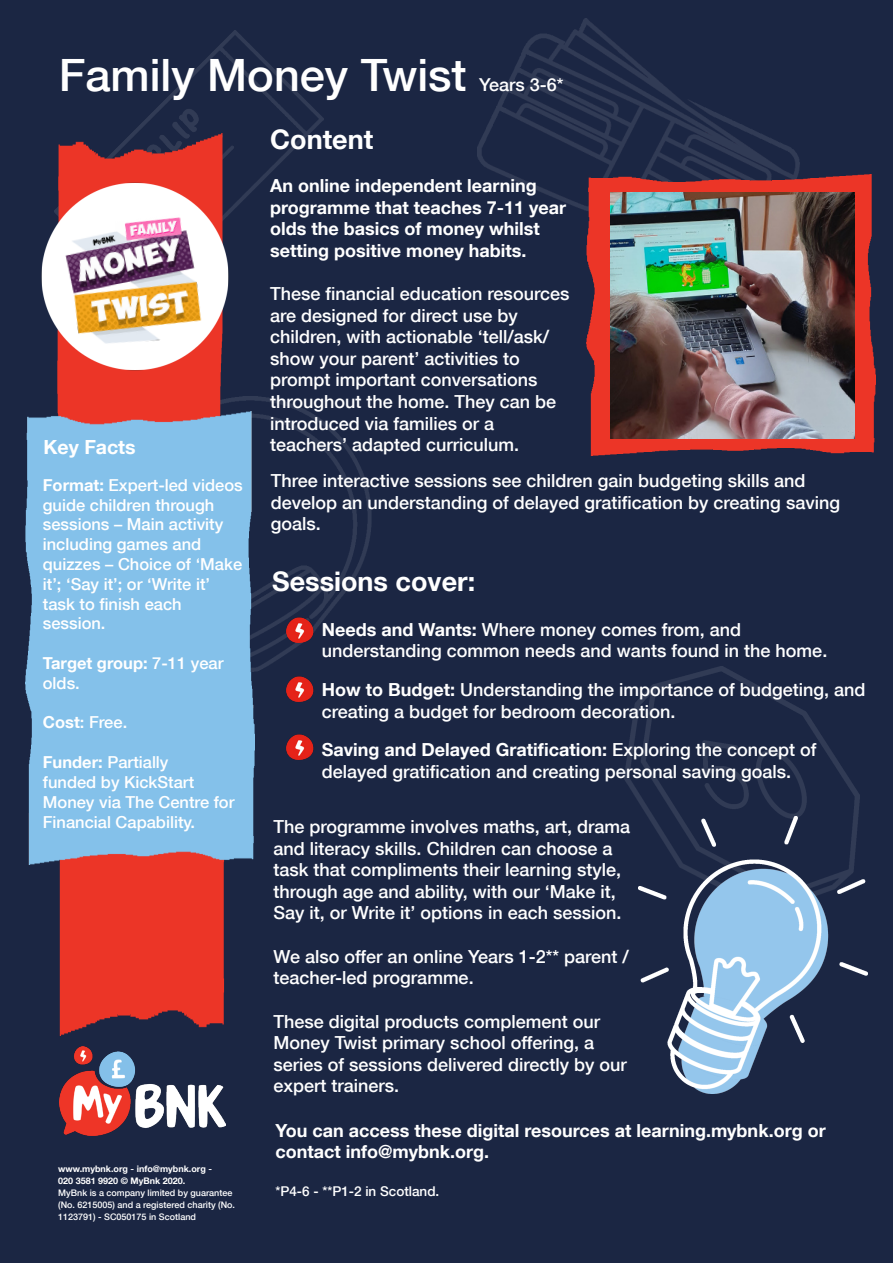
<style>
.page{position:relative;width:893px;height:1263px;background:#1b2643}
.page>*{position:absolute;margin:0;border:0;box-sizing:border-box;transform-origin:0 0}
.t1{font:500 44.55px "Helvetica Neue LT Com";color:#fff}
.t2{font:700 27px "Helvetica Neue LT Com";color:#fff}
.t3{font:700 19.5px "Helvetica Neue LT Com";color:#fff}
.t4{font:500 18px/21.6px "Helvetica Neue LT Com";color:#fff}
.t5{font:700 18px/21.6px "Helvetica Neue LT Com";color:#fff}
.t6{font:500 17.85px "Helvetica Neue LT Com";color:#fff}
.t7{font:500 16.5px/19.8px "Helvetica Neue LT Com";color:#fff}
.t8{font:500 13.5px "Helvetica Neue LT Com";color:#fff}
.t9{font:500 9px/12px "Helvetica Neue LT Com";color:#fff}
.t10{font:700 9px "Helvetica Neue LT Com";color:#fff}
.s1{font-weight:700}
</style>
<div class="page">
<div style="left:54px;top:742px;width:392px;height:467px;background:#1b2643"></div>
<div style="left:254px;top:671px;width:117px;height:24px;background:#1b2643"></div>
<div style="left:233px;top:299px;width:90px;height:24px;background:#1b2643"></div>
<div style="left:438px;top:22px;width:149px;height:264px;background:#1b2643"></div>
<div style="left:585px;top:670px;width:53px;height:246px;background:#1b2643"></div>
<img style="left:477px;top:19px;width:322px;height:264px">
<img style="left:624px;top:667px;width:235px;height:246px">
<img style="left:224px;top:396px;width:147px;height:275px">
<img style="left:54px;top:30px;width:269px;height:269px">
<img style="left:57px;top:134px;width:167px;height:901px">
<img style="left:60px;top:1046px;width:165px;height:89px">
<img style="left:587px;top:174px;width:289px;height:282px">
<div style="left:25px;top:411px;width:229px;height:453px;background:#84c1ea"></div>
<img style="left:0;top:168px;width:233px;height:210px">
<img style="left:281px;top:613px;width:41px;height:35px">
<img style="left:281px;top:672px;width:41px;height:35px">
<img style="left:281px;top:730px;width:41px;height:35px">
<img style="left:638px;top:816px;width:229px;height:278px">
<img style="left:41px;top:189px;width:185px;height:185px">
<img style="left:610px;top:192px;width:244px;height:246px">
<p class="t1" style="left:59px;top:48px;width:409px">Family Money Twist</p>
<p class="t6" style="left:479px;top:74px;width:86px">Years 3-6*</p>
<p class="t3" style="left:44px;top:435px;width:94px">Key Facts</p>
<p class="t7" style="left:43px;top:475px;width:201px"><span class="s1">Format:</span> Expert-led videos guide children through sessions – Main activity including games and</p>
<p class="t7" style="left:43px;top:554px;width:201px">quizzes – Choice of ‘Make it’; ‘Say it’; or ‘Write it’ task to finish each</p>
<p class="t7" style="left:43px;top:613px;width:64px">session.</p>
<p class="t7" style="left:43px;top:653px;width:182px"><span class="s1">Target group:</span> 7-11 year olds.</p>
<p class="t7" style="left:43px;top:712px;width:86px"><span class="s1">Cost</span>: Free.</p>
<p class="t7" style="left:43px;top:752px;width:127px"><span class="s1">Funder:</span> Partially</p>
<p class="t7" style="left:43px;top:772px;width:193px">funded by KickStart<br>Money via The Centre for<br>Financial Capability.</p>
<p class="t10" style="left:58px;top:1163px;width:155px">www.mybnk.org - info@mybnk.org -</p>
<p class="t10" style="left:58px;top:1175px;width:128px">020 3581 9920 © MyBnk 2020.</p>
<p class="t9" style="left:58px;top:1186px;width:178px">MyBnk is a company limited by guarantee (No. 6215005) and a registered charity (No.<br>1123791) - SC050175 in Scotland</p>
<p class="t2" style="left:270px;top:122px;width:105px">Content</p>
<p class="t5" style="left:270px;top:174px;width:298px">An online independent learning programme that teaches 7-11 year olds the basics of money whilst setting positive money habits.</p>
<p class="t4" style="left:270px;top:283px;width:301px">These financial education resources are designed for direct use by</p>
<p class="t4" style="left:270px;top:326px;width:288px">children, with actionable ‘tell/ask/ show your parent’ activities to prompt important conversations throughout the home. They can be</p>
<p class="t4" style="left:270px;top:412px;width:226px">introduced via families or a</p>
<p class="t4" style="left:270px;top:434px;width:251px">teachers’ adapted curriculum.</p>
<p class="t4" style="left:271px;top:470px;width:536px">Three interactive sessions see children gain budgeting skills and</p>
<p class="t4" style="left:271px;top:491px;width:571px">develop an understanding of delayed gratification by creating saving goals.</p>
<p class="t2" style="left:272px;top:564px;width:205px">Sessions cover:</p>
<p class="t4" style="left:322px;top:618px;width:507px;text-indent:-27px"><span class="s1">• Needs and Wants:</span> Where money comes from, and understanding common needs and wants found in the home.</p>
<p class="t4" style="left:322px;top:679px;width:545px;text-indent:-27px"><span class="s1">• How to Budget:</span> Understanding the importance of budgeting, and creating a budget for bedroom decoration.</p>
<p class="t4" style="left:295px;top:739px;width:523px;text-align:center"><span class="s1">• Saving and Delayed Gratification:</span> Exploring the concept of delayed gratification and creating personal saving goals.</p>
<p class="t4" style="left:274px;top:816px;width:358px">The programme involves maths, art, drama and literacy skills. Children can choose a task that compliments their learning style, through age and ability, with our ‘Make it, Say it, or Write it’ options in each session.</p>
<p class="t4" style="left:274px;top:945px;width:357px">We also offer an online Years 1-2** parent / teacher-led programme.</p>
<p class="t4" style="left:274px;top:1010px;width:355px">These digital products complement our Money Twist primary school offering, a series of sessions delivered directly by our expert trainers.</p>
<p class="t5" style="left:275px;top:1119px;width:552px">You can access these digital resources at learning.mybnk.org or contact info@mybnk.org.</p>
<p class="t8" style="left:275px;top:1183px;width:166px">*P4-6 - **P1-2 in Scotland.</p>
</div>
